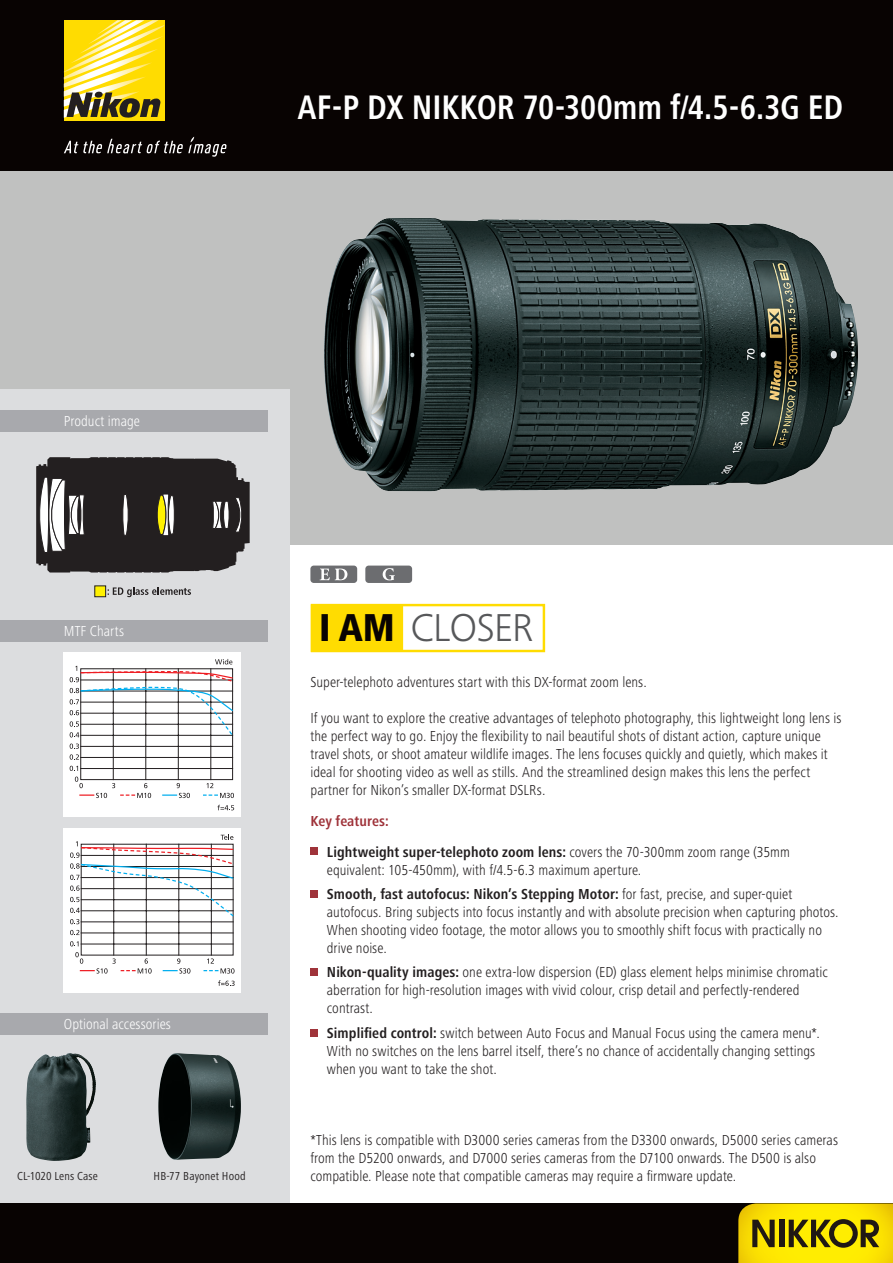
<style>
.page{position:relative;width:893px;height:1263px;background:#fff}
.page>*{position:absolute;margin:0;border:0;box-sizing:border-box;transform-origin:0 0}
.t1{font:300 40.35px "Frutiger Next LTW1 G";letter-spacing:-.02em;color:#57585a}
.t2{font:700 condensed 35.25px "Frutiger Next LTW1 G";letter-spacing:-.005em;color:#fff;scale:.94 1}
.t3{font:300 condensed 15px/18px "Frutiger Next LTW1 G";color:#231f20}
.t4{font:300 condensed 15px "Frutiger Next LTW1 G";color:#fff}
.t5{font:700 condensed 15px "Frutiger Next LTW1 G";letter-spacing:.005em;color:#9f333a}
.t6{font:condensed 12px "Frutiger Next LTW1 G";letter-spacing:.015em;color:#231f20}
.s1{font-weight:800;font-stretch:condensed;color:#080302}
.s2{font-weight:700}
</style>
<div class="page">
<div style="left:0;top:170px;width:893px;height:374px;background:#c0c1c0"></div>
<div style="left:0;top:389px;width:289px;height:848px;background:#dcdddf"></div>
<div style="left:0;top:0;width:893px;height:170px;background:#080302"></div>
<div style="left:0;top:1203px;width:893px;height:60px;background:#080302"></div>
<img style="left:738px;top:1203px;width:155px;height:60px">
<svg style="left:752px;top:1220px;width:23px;height:27px"></svg>
<div style="left:779px;top:1220px;width:5px;height:27px;background:#201814"></div>
<svg style="left:789px;top:1219px;width:90px;height:29px;background:#90820a"></svg>
<div style="left:64px;top:20px;width:100px;height:101px;background:#ffdc01"></div>
<svg style="left:64px;top:20px;width:100px;height:98px"></svg>
<svg style="left:64px;top:137px;width:162px;height:20px"></svg>
<div style="left:64px;top:828px;width:177px;height:164px;background:#fff"></div>
<div style="left:64px;top:652px;width:177px;height:165px;background:#fff"></div>
<img style="left:324px;top:218px;width:502px;height:273px">
<hr style="left:81px;top:768px;width:152px;height:1px;background:#231f20">
<hr style="left:81px;top:757px;width:152px;height:1px;background:#231f20">
<hr style="left:81px;top:746px;width:152px;height:1px;background:#231f20">
<hr style="left:113px;top:669px;width:1px;height:111px;background:#231f20">
<hr style="left:146px;top:669px;width:1px;height:111px;background:#231f20">
<hr style="left:178px;top:669px;width:1px;height:111px;background:#231f20">
<hr style="left:211px;top:669px;width:1px;height:111px;background:#231f20">
<svg style="left:70px;top:743px;width:9px;height:17px"></svg>
<svg style="left:70px;top:766px;width:81px;height:32px"></svg>
<svg style="left:162px;top:783px;width:28px;height:15px"></svg>
<svg style="left:203px;top:783px;width:31px;height:15px"></svg>
<svg style="left:217px;top:805px;width:17px;height:5px"></svg>
<div style="left:81px;top:669px;width:152px;height:111px;border:1px solid #231f20"></div>
<svg style="left:70px;top:659px;width:164px;height:78px"></svg>
<hr style="left:81px;top:944px;width:152px;height:1px;background:#231f20">
<hr style="left:81px;top:933px;width:152px;height:1px;background:#231f20">
<hr style="left:113px;top:844px;width:1px;height:111px;background:#231f20">
<hr style="left:146px;top:844px;width:1px;height:111px;background:#231f20">
<hr style="left:179px;top:844px;width:1px;height:111px;background:#231f20">
<hr style="left:211px;top:844px;width:1px;height:111px;background:#231f20">
<svg style="left:70px;top:941px;width:9px;height:5px"></svg>
<svg style="left:70px;top:930px;width:9px;height:5px"></svg>
<svg style="left:75px;top:952px;width:77px;height:21px"></svg>
<svg style="left:163px;top:958px;width:27px;height:15px"></svg>
<svg style="left:204px;top:958px;width:31px;height:15px"></svg>
<svg style="left:218px;top:980px;width:17px;height:6px"></svg>
<svg style="left:70px;top:834px;width:164px;height:90px"></svg>
<img style="left:26px;top:1053px;width:66px;height:108px">
<img style="left:158px;top:1053px;width:83px;height:107px">
<div style="left:95px;top:586px;width:11px;height:11px;background:#fff101;border:1px solid #231f20"></div>
<svg style="left:108px;top:587px;width:83px;height:10px"></svg>
<svg style="left:36px;top:457px;width:214px;height:115px;background:#423f3e"></svg>
<div style="left:365px;top:566px;width:47px;height:17px;background:#6c6d70;border-radius:3px"></div>
<svg style="left:383px;top:568px;width:12px;height:12px"></svg>
<div style="left:310px;top:566px;width:47px;height:17px;background:#6c6d70;border-radius:3px"></div>
<svg style="left:320px;top:568px;width:28px;height:12px"></svg>
<div style="left:311px;top:604px;width:234px;height:48px;border:2px solid #ffdc01"></div>
<div style="left:311px;top:604px;width:92px;height:48px;background:#ffdc01"></div>
<div style="left:310px;top:848px;width:8px;height:7px;background:#9f333a"></div>
<div style="left:310px;top:890px;width:8px;height:7px;background:#9f333a"></div>
<div style="left:310px;top:968px;width:8px;height:8px;background:#9f333a"></div>
<div style="left:310px;top:1029px;width:8px;height:7px;background:#9f333a"></div>
<div style="left:0;top:410px;width:268px;height:21px;background:#a8a9ad"></div>
<div style="left:0;top:620px;width:268px;height:22px;background:#a8a9ad"></div>
<div style="left:0;top:1014px;width:268px;height:21px;background:#a8a9ad"></div>
<p class="t2" style="left:298px;top:87px;width:582px">AF-P DX NIKKOR 70-300mm f/4.5-6.3G ED</p>
<p class="t4" style="left:64px;top:412px;width:78px">Product image</p>
<p class="t4" style="left:64px;top:622px;width:62px">MTF Charts</p>
<p class="t4" style="left:64px;top:1016px;width:109px">Optional accessories</p>
<p class="t6" style="left:17px;top:1169px;width:82px">CL-1020 Lens Case</p>
<p class="t6" style="left:154px;top:1169px;width:93px">HB-77 Bayonet Hood</p>
<p class="t1" style="left:319px;top:605px;width:216px"><span class="s1">I AM</span> CLOSER</p>
<p class="t3" style="left:310px;top:673px;width:338px">Super-telephoto adventures start with this DX-format zoom lens.</p>
<p class="t3" style="left:310px;top:709px;width:532px">If you want to explore the creative advantages of telephoto photography, this lightweight long lens is the perfect way to go. Enjoy the flexibility to nail beautiful shots of distant action, capture unique travel shots, or shoot amateur wildlife images. The lens focuses quickly and quietly, which makes it ideal for shooting video as well as stills. And the streamlined design makes this lens the perfect partner for Nikon’s smaller DX-format DSLRs.</p>
<p class="t5" style="left:310px;top:812px;width:80px">Key features:</p>
<p class="t3" style="left:327px;top:842px;width:464px"><span class="s2">Lightweight super-telephoto zoom lens:</span> covers the 70-300mm zoom range (35mm equivalent: 105-450mm), with f/4.5-6.3 maximum aperture.</p>
<p class="t3" style="left:327px;top:885px;width:513px"><span class="s2">Smooth, fast autofocus: Nikon’s Stepping Motor:</span> for fast, precise, and super-quiet autofocus. Bring subjects into focus instantly and with absolute precision when capturing photos.<br>When shooting video footage, the motor allows you to smoothly shift focus with practically no drive noise.</p>
<p class="t3" style="left:327px;top:963px;width:502px"><span class="s2">Nikon-quality images:</span> one extra-low dispersion (ED) glass element helps minimise chromatic aberration for high-resolution images with vivid colour, crisp detail and perfectly-rendered contrast.</p>
<p class="t3" style="left:327px;top:1024px;width:494px"><span class="s2">Simplified control:</span> switch between Auto Focus and Manual Focus using the camera menu*.<br>With no switches on the lens barrel itself, there’s no chance of accidentally changing settings when you want to take the shot.</p>
<p class="t3" style="left:310px;top:1131px;width:529px">*This lens is compatible with D3000 series cameras from the D3300 onwards, D5000 series cameras from the D5200 onwards, and D7000 series cameras from the D7100 onwards. The D500 is also compatible. Please note that compatible cameras may require a firmware update.</p>
</div>
